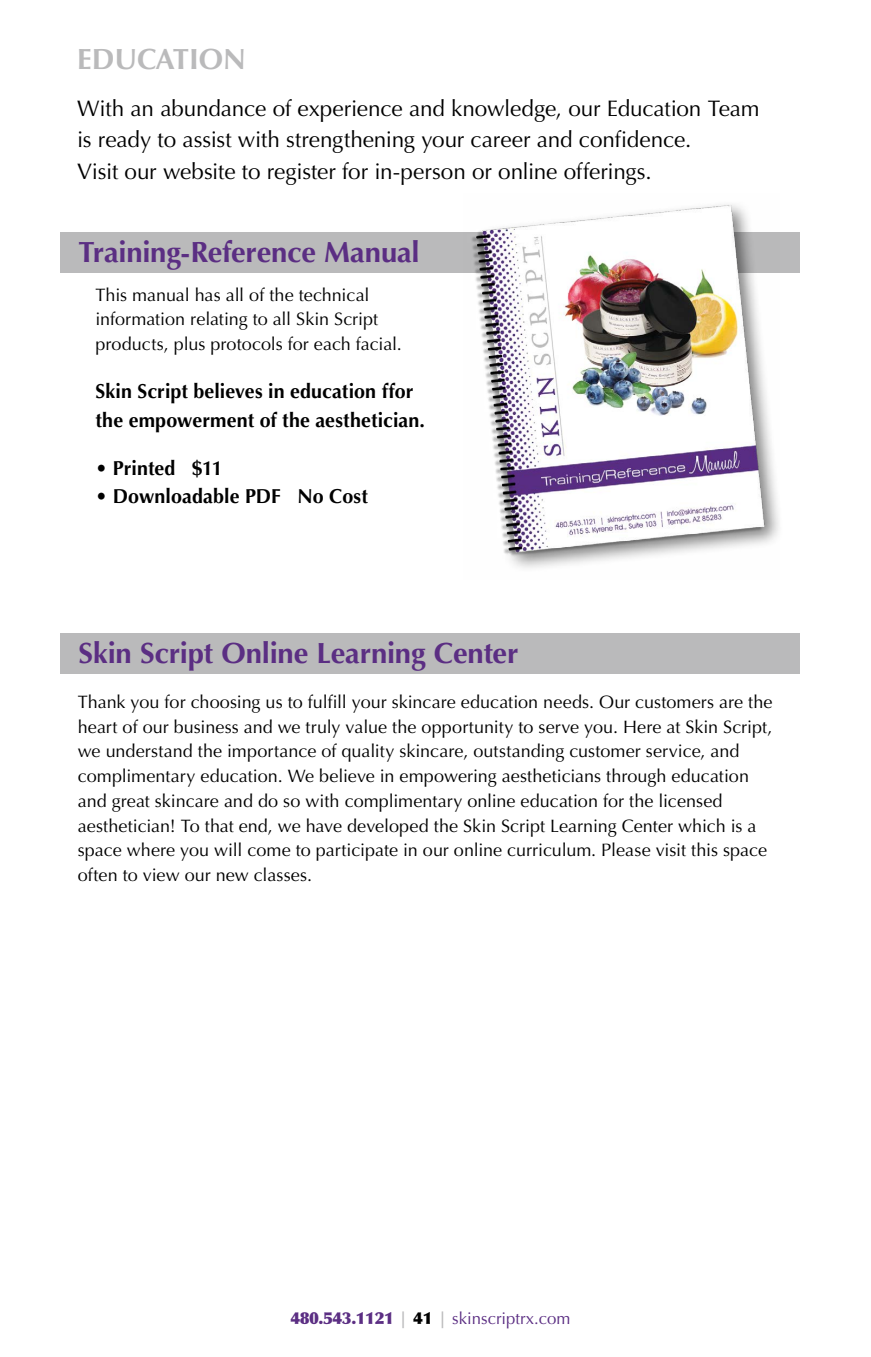
<style>
.page{position:relative;width:871px;height:1357px;background:#fff}
.page>*{position:absolute;margin:0;border:0;box-sizing:border-box;transform-origin:0 0}
.t1{font:700 29.25px "Optima";letter-spacing:-.01em;color:#5b2e83}
.t2{font:700 29.25px "Optima";color:#bababb}
.t3{font:22.5px/31.5px "Optima";letter-spacing:-.005em;color:#000}
.t4{font:700 20.25px/28.1px "Optima";letter-spacing:.005em;color:#000}
.t5{font:18px/24.8px "Optima";color:#000}
.t6{font:16.65px "Optima";color:#5b2e83}
.s1{font-weight:900}
.s2{font-weight:700;color:#bababb}
.s3{font-weight:900;color:#000}
</style>
<div class="page">
<div style="left:61px;top:232px;width:739px;height:40px;background:#bababb"></div>
<div style="left:61px;top:633px;width:739px;height:40px;background:#bababb"></div>
<img style="left:463px;top:204px;width:316px;height:364px">
<h1 class="t2" style="left:77px;top:42px;width:170px">EDUCATION</h1>
<p class="t3" style="left:77px;top:93px;width:684px">With an abundance of experience and knowledge, our Education Team is ready to assist with strengthening your career and confidence.<br>Visit our website to register for in-person or online offerings.</p>
<h1 class="t1" style="left:79px;top:235px;width:343px">Training-Reference Manual</h1>
<p class="t5" style="left:95px;top:282px;width:308px">This manual has all of the technical information relating to all Skin Script products, plus protocols for each facial.</p>
<p class="t4" style="left:95px;top:378px;width:331px">Skin Script believes in education ffor the empowerment of the aesthetician.</p>
<p class="t4" style="left:95px;top:454px;width:129px">• Printed $11</p>
<p class="t4" style="left:95px;top:482px;width:274px">• Downloadable PDF No Cost</p>
<h1 class="t1" style="left:79px;top:636px;width:441px">Skin Script Online Learning Center</h1>
<p class="t5" style="left:78px;top:690px;width:696px">Thank you for choosing us to fulfill your skincare education needs. Our customers are the heart of our business and we truly value the opportunity to serve you. Here at Skin Script, we understand the importance of quality skincare, outstanding customer service, and complimentary education. We believe in empowering aestheticians through education and great skincare and do so with complimentary online education for the licensed aesthetician! To that end, we have developed the Skin Script Learning Center which is a space where you will come to participate in our online curriculum. Please visit this space often to view our new classes.</p>
<p class="t6" style="left:290px;top:1308px;width:282px"><span class="s1">480.543.1121</span> <span class="s2">|</span> <span class="s3">41</span> <span class="s2">|</span> skinscriptrx.com</p>
</div>
